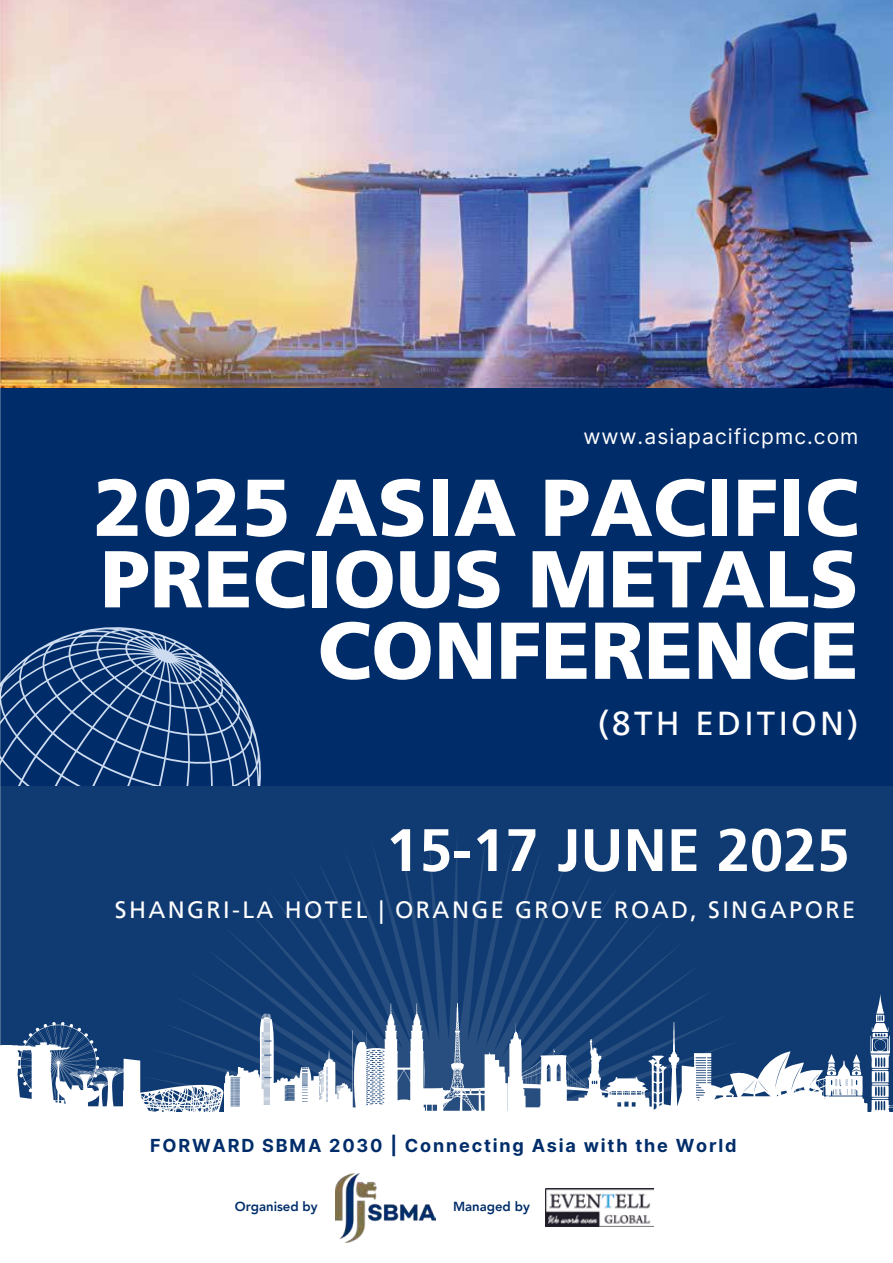
<style>
.page{position:relative;width:893px;height:1263px;background:#002d6a}
.page>*{position:absolute;margin:0;border:0;box-sizing:border-box;transform-origin:0 0}
.t1{font:900 80.55px/71.4px "Frutiger LT Pro";color:#fff;text-align:right}
.t2{font:700 59.85px "Frutiger LT Pro";color:#fff}
.t3{font:33.15px "Frutiger LT Pro";letter-spacing:.1em;color:#fff}
.t4{font:23.55px "Frutiger LT Pro";letter-spacing:.1em;color:#fff}
.t5{font:21px "Inter";letter-spacing:.05em;color:#fff}
.t6{font:700 18px "Inter";letter-spacing:.1em;color:#002d6a}
.t7{font:800 13.05px "Avenir LT Pro";color:#002d6a}
</style>
<div class="page">
<img style="left:0;top:0;width:893px;height:387px">
<svg style="left:0;top:625px;width:261px;height:161px"></svg>
<div style="left:0;top:786px;width:893px;height:450px;background:#103b72"></div>
<svg style="left:196px;top:843px;width:498px;height:136px"></svg>
<div style="left:0;top:1113px;width:893px;height:150px;background:#fff"></div>
<svg style="left:0;top:979px;width:893px;height:134px"></svg>
<img style="left:545px;top:1189px;width:108px;height:38px">
<img style="left:336px;top:1174px;width:100px;height:68px">
<p class="t5" style="left:583px;top:421px;width:277px">www.asiapacificpmc.com</p>
<h1 class="t1" style="left:93px;top:472px;width:767px">2025 ASIA PACIFIC<br>PRECIOUS METALS<br>CONFERENCE</h1>
<h3 class="t3" style="left:598px;top:704px;width:262px">(8TH EDITION)</h3>
<h2 class="t2" style="left:386px;top:814px;width:465px">15-17 JUNE 2025</h2>
<h3 class="t4" style="left:115px;top:896px;width:742px">SHANGRI-LA HOTEL | ORANGE GROVE ROAD, SINGAPORE</h3>
<p class="t6" style="left:150px;top:1132px;width:588px">FORWARD SBMA 2030 | Connecting Asia with the World</p>
<p class="t7" style="left:235px;top:1198px;width:84px">Organised by</p>
<p class="t7" style="left:453px;top:1198px;width:78px">Managed by</p>
</div>
